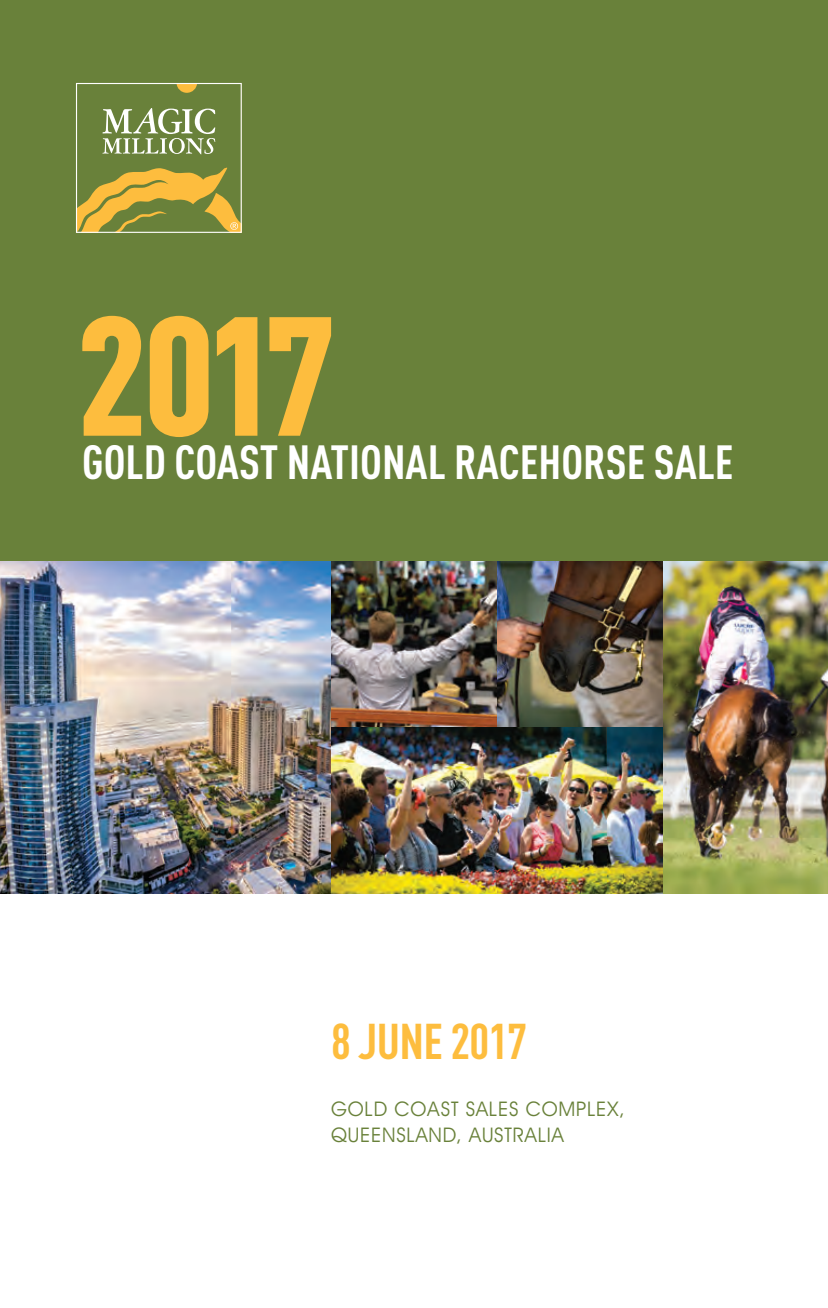
<style>
.page{position:relative;width:828px;height:1308px;background:#fff}
.page>*{position:absolute;margin:0;border:0;box-sizing:border-box;transform-origin:0 0}
.t1{font:700 49.5px "DIN Cond";letter-spacing:-.015em;color:#fdbd3e}
.t2{font:700 47.25px "DIN Cond";color:#fff}
.t3{font:20.25px/25.9px "Avant Garde IT Cby BT";letter-spacing:.04em;color:#69813a}
</style>
<div class="page">
<div style="left:0;top:0;width:828px;height:893px;background:#69813a"></div>
<svg style="left:82px;top:316px;width:249px;height:121px"></svg>
<svg style="left:78px;top:85px;width:162px;height:146px"></svg>
<div style="left:76px;top:83px;width:166px;height:150px;border:1px solid #fff"></div>
<img style="left:0;top:561px;width:828px;height:332px">
<img style="left:497px;top:561px;width:166px;height:166px">
<img style="left:331px;top:561px;width:166px;height:166px">
<h2 class="t2" style="left:82px;top:433px;width:653px">GOLD COAST NATIONAL RACEHORSE SALE</h2>
<h1 class="t1" style="left:331px;top:1011px;width:198px">8 JUNE 2017</h1>
<p class="t3" style="left:331px;top:1095px;width:295px">GOLD COAST SALES COMPLEX,<br>QUEENSLAND, AUSTRALIA</p>
</div>
